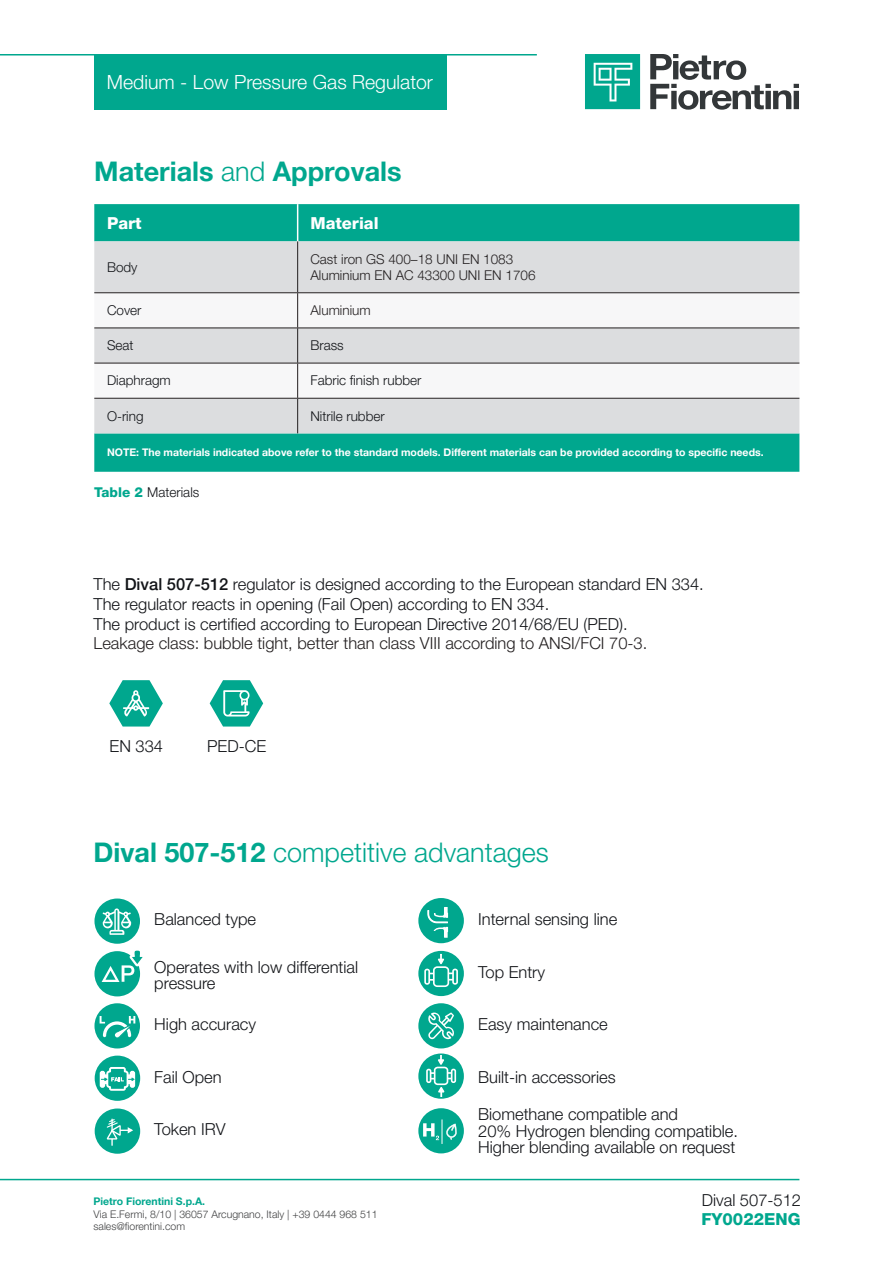
<style>
.page{position:relative;width:893px;height:1263px;background:#fff}
.page>*{position:absolute;margin:0;border:0;box-sizing:border-box;transform-origin:0 0}
.Titoletto{font:300 27px "Helvetica Neue LT Pro";color:#00a78e}
.Titoletto-2{font:700 27px "Helvetica Neue LT Pro";color:#00a78e}
.t1{font:300 19.5px "Helvetica Neue LT Pro";color:#fff}
.Titoletto-3{font:300 16.5px/19.8px "Helvetica Neue LT Pro";color:#121418}
.bullet_non_puntato{font:300 16.5px/16.5px "Helvetica Neue LT Pro";color:#121418}
.Testo{font:300 16.5px/16.5px "Helvetica Neue LT Pro";color:#121418}
.testo_sciolto{font:300 16.5px "Helvetica Neue LT Pro";color:#121418}
.titoli_tabella_bianc{font:800 16.5px "Helvetica Neue LT Pro";color:#fff}
.titoletto_technische{font:800 16.5px "Helvetica Neue LT Pro";color:#00a78e}
.testo_tabella{font:300 13.5px "Helvetica Neue LT Pro";color:#121418}
.testo_tabella-2{font:300 13.5px "Helvetica Neue LT Pro";color:#231f20}
.testo_tabella-3{font:700 10.5px "Helvetica Neue LT Pro";color:#fff}
.t2{font:300 10.5px/12.6px "Helvetica Neue LT Pro";color:#414243}
.t3{font:700 10.5px "Helvetica Neue LT Pro";color:#00a78e}
.s1{font-weight:300}
.s2{font-weight:800;color:#00a78e}
.s3{font-weight:500}
.s4{color:#231f20}
.s5{font-weight:700}
</style>
<div class="page">
<hr style="left:0;top:54px;width:537px;height:2px;background:#00a78e">
<hr style="left:0;top:1179px;width:799px;height:1px;background:#00a78e">
<div style="left:94px;top:55px;width:352px;height:55px;background:#00a78e"></div>
<svg style="left:650px;top:54px;width:149px;height:56px"></svg>
<svg style="left:585px;top:54px;width:55px;height:55px;background:#25b39e"></svg>
<svg style="left:109px;top:680px;width:54px;height:46px"></svg>
<svg style="left:210px;top:680px;width:53px;height:46px"></svg>
<div style="left:94px;top:204px;width:705px;height:268px;background:#00a78e"></div>
<div style="left:94px;top:241px;width:705px;height:192px;background:#dcdddf"></div>
<svg style="left:94px;top:293px;width:705px;height:105px"></svg>
<hr style="left:297px;top:204px;width:1px;height:37px;background:#fff">
<hr style="left:297px;top:241px;width:1px;height:51px;background:#231f20">
<hr style="left:94px;top:292px;width:204px;height:1px;background:#231f20">
<hr style="left:298px;top:292px;width:501px;height:1px;background:#231f20">
<hr style="left:297px;top:293px;width:1px;height:35px;background:#231f20">
<hr style="left:94px;top:328px;width:204px;height:1px;background:#231f20">
<hr style="left:298px;top:328px;width:501px;height:1px;background:#231f20">
<hr style="left:297px;top:328px;width:1px;height:35px;background:#231f20">
<hr style="left:94px;top:363px;width:204px;height:1px;background:#231f20">
<hr style="left:298px;top:363px;width:501px;height:1px;background:#231f20">
<hr style="left:297px;top:363px;width:1px;height:35px;background:#231f20">
<hr style="left:94px;top:398px;width:204px;height:1px;background:#231f20">
<hr style="left:298px;top:398px;width:501px;height:1px;background:#231f20">
<hr style="left:297px;top:399px;width:1px;height:34px;background:#231f20">
<div style="left:94px;top:898px;width:46px;height:46px;background:#00a78e;border-radius:50%"></div>
<svg style="left:103px;top:908px;width:28px;height:27px"></svg>
<div style="left:418px;top:951px;width:46px;height:45px;background:#00a78e;border-radius:50%"></div>
<svg style="left:424px;top:954px;width:34px;height:33px"></svg>
<svg style="left:418px;top:1053px;width:46px;height:46px"></svg>
<svg style="left:426px;top:1055px;width:30px;height:41px"></svg>
<div style="left:94px;top:1003px;width:46px;height:45px;background:#00a78e;border-radius:50%"></div>
<svg style="left:100px;top:1016px;width:36px;height:22px"></svg>
<div style="left:418px;top:1003px;width:46px;height:45px;background:#00a78e;border-radius:50%"></div>
<svg style="left:428px;top:1012px;width:26px;height:27px"></svg>
<div style="left:94px;top:951px;width:46px;height:45px;background:#00a78e;border-radius:50%"></div>
<svg style="left:102px;top:950px;width:41px;height:32px"></svg>
<div style="left:95px;top:1055px;width:45px;height:46px;background:#00a78e;border-radius:50%"></div>
<svg style="left:100px;top:1067px;width:35px;height:24px"></svg>
<div style="left:418px;top:1108px;width:46px;height:45px;background:#00a78e;border-radius:50%"></div>
<svg style="left:423px;top:1119px;width:34px;height:25px"></svg>
<div style="left:95px;top:1108px;width:45px;height:46px;background:#00a78e;border-radius:50%"></div>
<hr style="left:111px;top:1118px;width:2px;height:28px;background:#fff">
<hr style="left:112px;top:1129px;width:20px;height:2px;background:#fff">
<svg style="left:128px;top:1127px;width:5px;height:7px"></svg>
<svg style="left:106px;top:1119px;width:15px;height:20px"></svg>
<div style="left:418px;top:898px;width:46px;height:45px;background:#00a78e;border-radius:50%"></div>
<svg style="left:425px;top:904px;width:23px;height:34px"></svg>
<p class="t1" style="left:107px;top:70px;width:328px">Medium - Low Pressure Gas Regulator</p>
<p class="Titoletto-2" style="left:94px;top:155px;width:309px">Materials <span class="s1">and</span> Approvals</p>
<p class="titoli_tabella_bianc" style="left:107px;top:213px;width:36px">Part</p>
<p class="titoli_tabella_bianc" style="left:310px;top:213px;width:70px">Material</p>
<p class="testo_tabella" style="left:107px;top:259px;width:32px">Body</p>
<p class="testo_tabella-2" style="left:310px;top:251px;width:204px">Cast iron GS 400–18 UNI EN 1083</p>
<p class="testo_tabella-2" style="left:310px;top:267px;width:227px">Aluminium EN AC 43300 UNI EN 1706</p>
<p class="testo_tabella" style="left:107px;top:302px;width:36px">Cover</p>
<p class="testo_tabella-2" style="left:310px;top:302px;width:62px">Aluminium</p>
<p class="testo_tabella" style="left:107px;top:337px;width:28px">Seat</p>
<p class="testo_tabella" style="left:310px;top:337px;width:35px">Brass</p>
<p class="testo_tabella" style="left:107px;top:372px;width:65px">Diaphragm</p>
<p class="testo_tabella" style="left:310px;top:372px;width:113px">Fabric finish rubber</p>
<p class="testo_tabella" style="left:107px;top:408px;width:38px">O-ring</p>
<p class="testo_tabella" style="left:310px;top:408px;width:76px">Nitrile rubber</p>
<p class="testo_tabella-3" style="left:107px;top:446px;width:658px">NOTE: The materials indicated above refer to the standard models. Different materials can be provided according to specific needs.</p>
<p class="testo_tabella" style="left:94px;top:484px;width:107px"><span class="s2">Table 2</span> Materials</p>
<p class="Titoletto-3" style="left:94px;top:574px;width:612px">The <span class="s3">Dival 507-512</span> regulator is designed according to the European standard EN 334.<br>The regulator reacts in opening (Fail Open) according to EN 334.<br>The product is certified according to European Directive 2014/68/EU (PED).<br><span class="s4">Leakage class: bubble tight, better than class VIII according to ANSI/FCI 70-3.</span></p>
<p class="bullet_non_puntato" style="left:110px;top:738px;width:55px">EN 334</p>
<p class="bullet_non_puntato" style="left:207px;top:738px;width:60px">PED-CE</p>
<p class="Titoletto" style="left:94px;top:836px;width:457px"><span class="s5">Dival 507-512</span> competitive advantages</p>
<p class="bullet_non_puntato" style="left:154px;top:910px;width:103px">Balanced type</p>
<p class="bullet_non_puntato" style="left:154px;top:958px;width:205px">Operates with low differential pressure</p>
<p class="bullet_non_puntato" style="left:154px;top:1015px;width:103px">High accuracy</p>
<p class="bullet_non_puntato" style="left:154px;top:1068px;width:69px">Fail Open</p>
<p class="bullet_non_puntato" style="left:154px;top:1120px;width:73px">Token IRV</p>
<p class="t3" style="left:94px;top:1195px;width:113px">Pietro Fiorentini S.p.A.</p>
<p class="t2" style="left:94px;top:1207px;width:285px">Via E.Fermi, 8/10 | 36057 Arcugnano, Italy | +39 0444 968 511 sales@fiorentini.com</p>
<p class="bullet_non_puntato" style="left:478px;top:910px;width:141px">Internal sensing line</p>
<p class="bullet_non_puntato" style="left:478px;top:963px;width:68px">Top Entry</p>
<p class="bullet_non_puntato" style="left:478px;top:1015px;width:131px">Easy maintenance</p>
<p class="bullet_non_puntato" style="left:478px;top:1068px;width:139px">Built-in accessories</p>
<p class="Testo" style="left:478px;top:1105px;width:261px">Biomethane compatible and<br>20% Hydrogen blending compatible.<br>Higher blending available on request</p>
<p class="testo_sciolto" style="left:702px;top:1190px;width:101px">Dival 507-512</p>
<p class="titoletto_technische" style="left:701px;top:1209px;width:101px">FY0022ENG</p>
</div>
